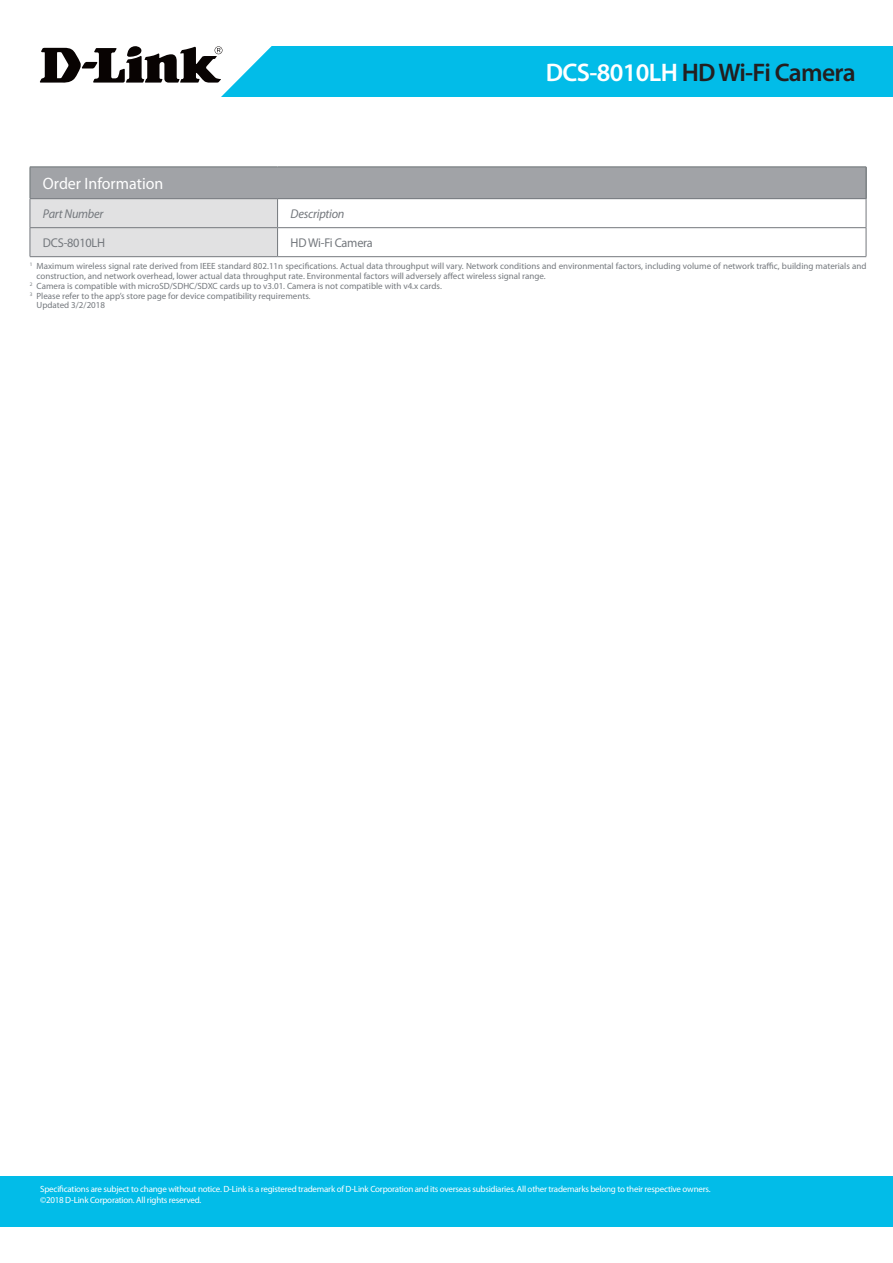
<style>
.page{position:relative;width:893px;height:1263px;background:#fff}
.page>*{position:absolute;margin:0;border:0;box-sizing:border-box;transform-origin:0 0}
.t1{font:600 25.5px "Myriad Pro";letter-spacing:-.025em;color:#231f20}
.t2{font:16.5px "Myriad Pro";color:#fff}
.t3{font:12.75px "Myriad Pro";letter-spacing:-.02em;color:#74787d}
.t4{font:italic 12.75px "Myriad Pro";letter-spacing:-.02em;color:#74787d}
.t5{font:9px "Myriad Pro";color:#74787d}
.t6{font:9px/10.8px "Myriad Pro";letter-spacing:-.025em;color:#fff}
.s1{color:#fff}
.s2{font-size:8.25px}
</style>
<div class="page">
<div style="left:0;top:1176px;width:893px;height:51px;background:#02bce8"></div>
<div style="left:210px;top:46px;width:683px;height:51px;background:#02bce8"></div>
<svg style="left:39px;top:46px;width:233px;height:51px;fill:#fff"></svg>
<svg style="left:40px;top:46px;width:182px;height:36px"></svg>
<div style="left:30px;top:167px;width:836px;height:32px;background:#a1a3a7"></div>
<hr style="left:866px;top:167px;width:1px;height:31px;background:#6c7375">
<hr style="left:278px;top:198px;width:588px;height:1px;background:#74787d">
<hr style="left:278px;top:227px;width:588px;height:1px;background:#74787d">
<svg style="left:866px;top:199px;width:1px;height:57px"></svg>
<hr style="left:278px;top:256px;width:588px;height:1px;background:#74787d">
<hr style="left:30px;top:167px;width:1px;height:31px;background:#6c7375">
<div style="left:30px;top:199px;width:248px;height:58px;background:#e1e1e2"></div>
<hr style="left:30px;top:166px;width:248px;height:1px;background:#6c7375">
<hr style="left:278px;top:166px;width:588px;height:1px;background:#6c7375">
<hr style="left:30px;top:198px;width:248px;height:1px;background:#74787d">
<hr style="left:30px;top:227px;width:248px;height:1px;background:#74787d">
<h1 class="t1" style="left:546px;top:56px;width:311px"><span class="s1">DCS-8010LH</span> HD Wi-Fi Camera</h1>
<h2 class="t2" style="left:43px;top:173px;width:122px">Order Information</h2>
<h3 class="t4" style="left:43px;top:206px;width:62px">Part Number</h3>
<h3 class="t4" style="left:291px;top:206px;width:55px">Description</h3>
<h3 class="t3" style="left:43px;top:235px;width:64px">DCS-8010LH</h3>
<h3 class="t3" style="left:291px;top:235px;width:84px">HD Wi-Fi Camera</h3>
<p class="t5" style="left:30px;top:261px;width:838px"><sup>1</sup> Maximum wireless signal rate derived from IEEE standard 802.11n specifications. Actual data throughput will vary. Network conditions and environmental factors, including volume of network traffic, building materials and</p>
<p class="t5" style="left:37px;top:271px;width:511px">construction, and network overhead, lower actual data throughput rate. Environmental factors will adversely affect wireless signal range.</p>
<p class="t5" style="left:30px;top:280px;width:414px"><sup>2</sup> Camera is compatible with microSD/SDHC/SDXC cards up to v3.01. Camera is not compatible with v4.x cards.</p>
<p class="t5" style="left:30px;top:290px;width:282px"><sup>3</sup> Please refer to the app’s store page for device compatibility requirements<span class="s2">.</span></p>
<p class="t5" style="left:37px;top:300px;width:70px">Updated 3/2/2018</p>
<p class="t6" style="left:40px;top:1184px;width:672px">Specifications are subject to change without notice. D-Link is a registered trademark of D-Link Corporation and its overseas subsidiaries. All other trademarks belong to their respective owners. ©2018 D-Link Corporation. All rights reserved.</p>
</div>
